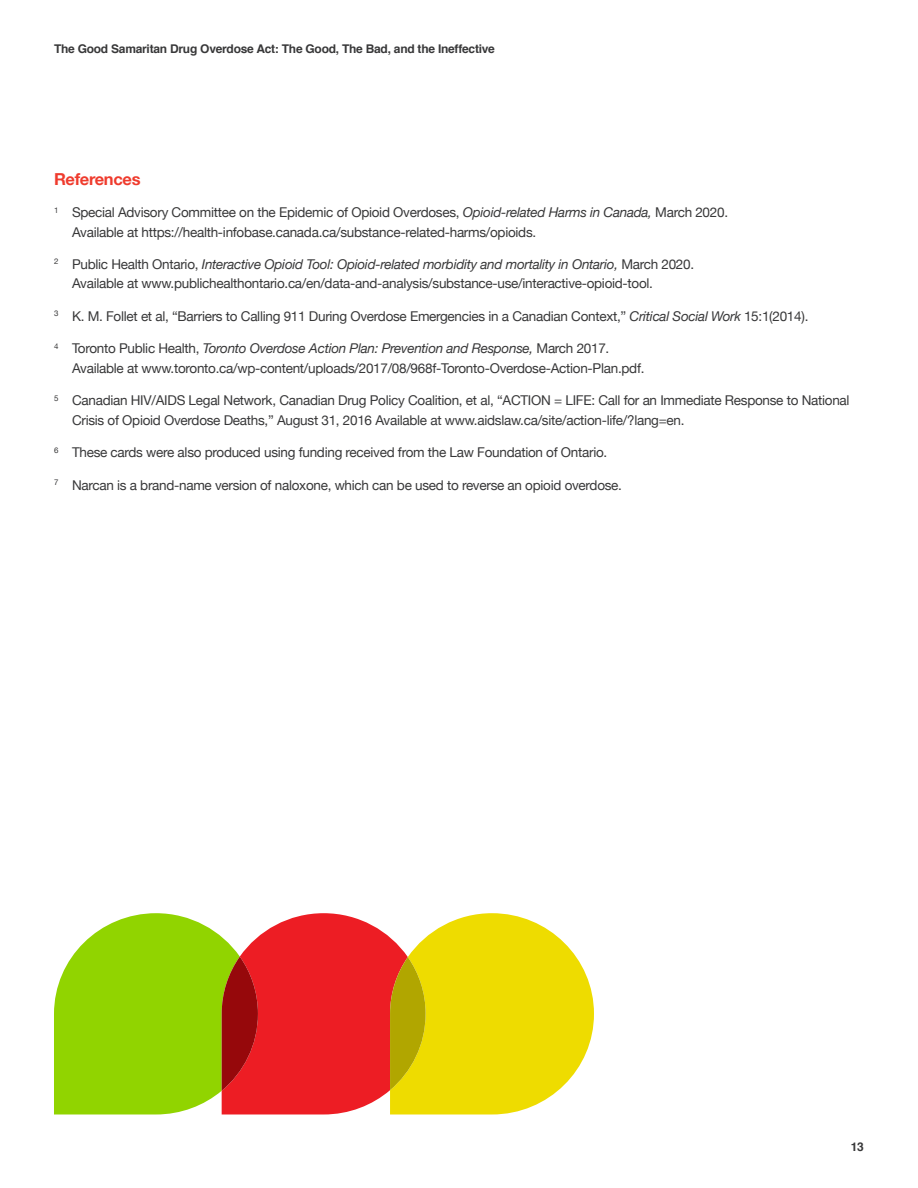
<style>
.page{position:relative;width:918px;height:1188px;background:#fff}
.page>*{position:absolute;margin:0;border:0;box-sizing:border-box;transform-origin:0 0}
.t1{font:700 16.5px "Helvetica Neue";letter-spacing:-.02em;color:#ef3b2d}
.t2{font:13.5px/19.5px "Helvetica Neue";letter-spacing:-.02em;color:#383839}
.t3{font:700 12px "Helvetica";letter-spacing:-.02em;color:#383839}
.s1{font-style:italic}
</style>
<div class="page">
<svg style="left:54px;top:913px;width:540px;height:201px;background:#cfa625"></svg>
<p class="t3" style="left:54px;top:39px;width:442px">The Good Samaritan Drug Overdose Act: The Good, The Bad, and the Ineffective</p>
<p class="t1" style="left:54px;top:166px;width:88px">References</p>
<p class="t2" style="left:72px;top:203px;width:658px;text-indent:-18px"><sup>1</sup> Special Advisory Committee on the Epidemic of Opioid Overdoses, <span class="s1">Opioid-related Harms in Canada,</span> March 2020.<br>Available at https://health-infobase.canada.ca/substance-related-harms/opioids.</p>
<p class="t2" style="left:72px;top:255px;width:624px;text-indent:-18px"><sup>2</sup> Public Health Ontario, <span class="s1">Interactive Opioid Tool: Opioid-related morbidity and mortality in Ontario,</span> March 2020.<br>Available at www.publichealthontario.ca/en/data-and-analysis/substance-use/interactive-opioid-tool.</p>
<p class="t2" style="left:54px;top:307px;width:756px"><sup>3</sup> K. M. Follet et al, “Barriers to Calling 911 During Overdose Emergencies in a Canadian Context,” <span class="s1">Critical Social Work</span> 15:1(2014).</p>
<p class="t2" style="left:72px;top:340px;width:574px;text-indent:-18px"><sup>4</sup> Toronto Public Health, <span class="s1">Toronto Overdose Action Plan: Prevention and Response,</span> March 2017.<br>Available at www.toronto.ca/wp-content/uploads/2017/08/968f-Toronto-Overdose-Action-Plan.pdf.</p>
<p class="t2" style="left:72px;top:392px;width:779px;text-indent:-18px"><sup>5</sup> Canadian HIV/AIDS Legal Network, Canadian Drug Policy Coalition, et al, “ACTION = LIFE: Call for an Immediate Response to National<br>Crisis of Opioid Overdose Deaths,” August 31, 2016 Available at www.aidslaw.ca/site/action-life/?lang=en.</p>
<p class="t2" style="left:54px;top:444px;width:555px"><sup>6</sup> These cards were also produced using funding received from the Law Foundation of Ontario.</p>
<p class="t2" style="left:54px;top:476px;width:570px"><sup>7</sup> Narcan is a brand-name version of naloxone, which can be used to reverse an opioid overdose.</p>
<p class="t3" style="left:851px;top:1137px;width:15px">13</p>
</div>
